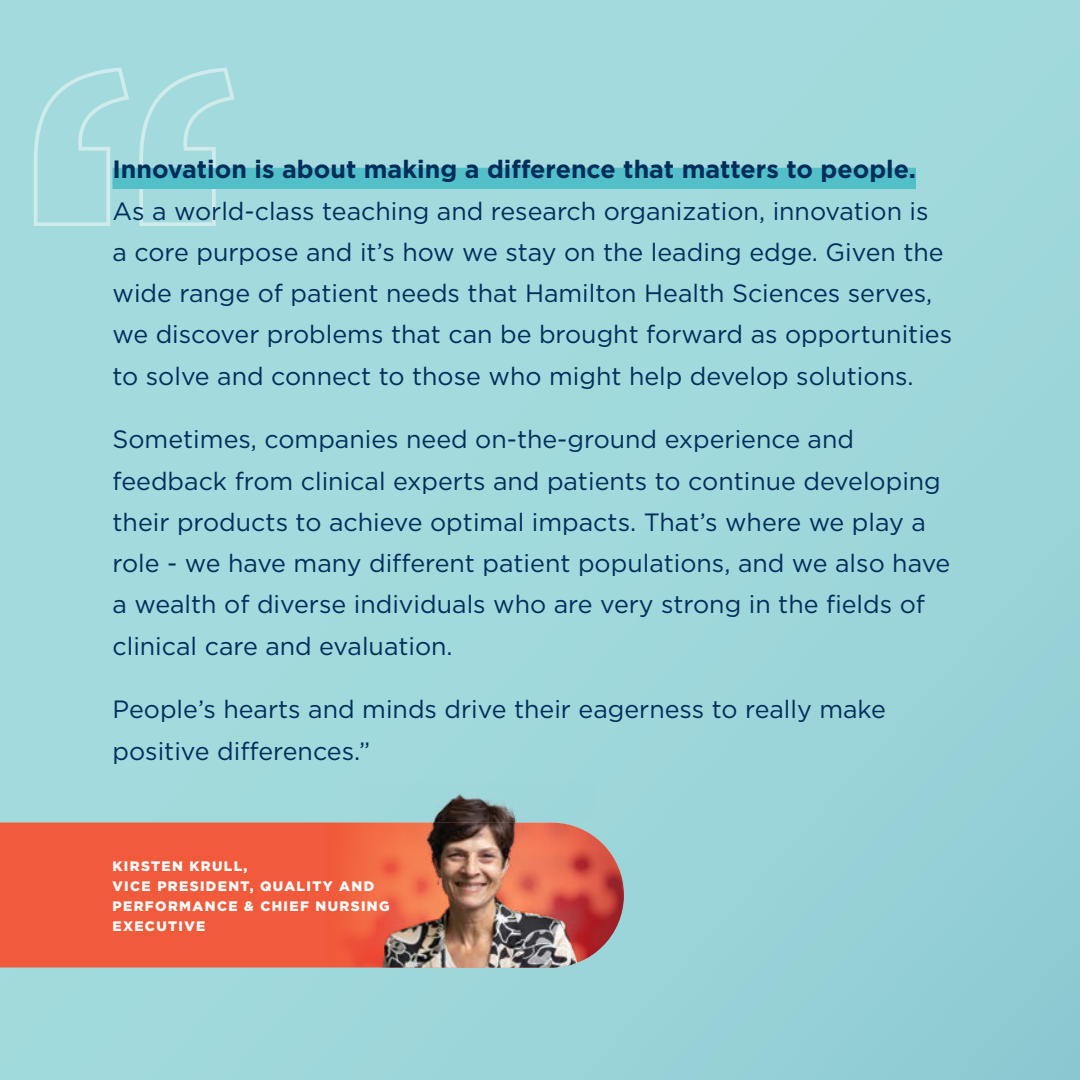
<style>
.page{position:relative;width:1080px;height:1080px;background:#a1dadc}
.page>*{position:absolute;margin:0;border:0;box-sizing:border-box;transform-origin:0 0}
.t1{font:25px/41.2px "Gotham";color:#002d5b}
.t2{font:700 25px "Gotham";color:#002d5b}
.t3{font:900 13.75px/20px "Gotham";letter-spacing:.1em;color:#fff}
</style>
<div class="page">
<svg style="left:33px;top:67px;width:204px;height:159px"></svg>
<div style="left:112px;top:168px;width:804px;height:21px;background:#53bfc8"></div>
<div style="left:0;top:823px;width:325px;height:145px;background:#f15a3a"></div>
<img style="left:325px;top:823px;width:299px;height:145px">
<img style="left:357px;top:794px;width:202px;height:29px">
<p class="t2" style="left:112px;top:155px;width:805px">Innovation is about making a difference that matters to people.</p>
<p class="t1" style="left:112px;top:190px;width:841px">As a world-class teaching and research organization, innovation is<br>a core purpose and it’s how we stay on the leading edge. Given the wide range of patient needs that Hamilton Health Sciences serves, we discover problems that can be brought forward as opportunities to solve and connect to those who might help develop solutions.</p>
<p class="t1" style="left:112px;top:418px;width:839px">Sometimes, companies need on-the-ground experience and feedback from clinical experts and patients to continue developing their products to achieve optimal impacts. That’s where we play a role - we have many different patient populations, and we also have a wealth of diverse individuals who are very strong in the fields of clinical care and evaluation.</p>
<p class="t1" style="left:112px;top:688px;width:775px">People’s hearts and minds drive their eagerness to really make positive differences.”</p>
<p class="t3" style="left:112px;top:855px;width:279px">KIRSTEN KRULL,<br>VICE PRESIDENT, QUALITY AND<br>PERFORMANCE &amp; CHIEF NURSING<br>EXECUTIVE</p>
</div>
